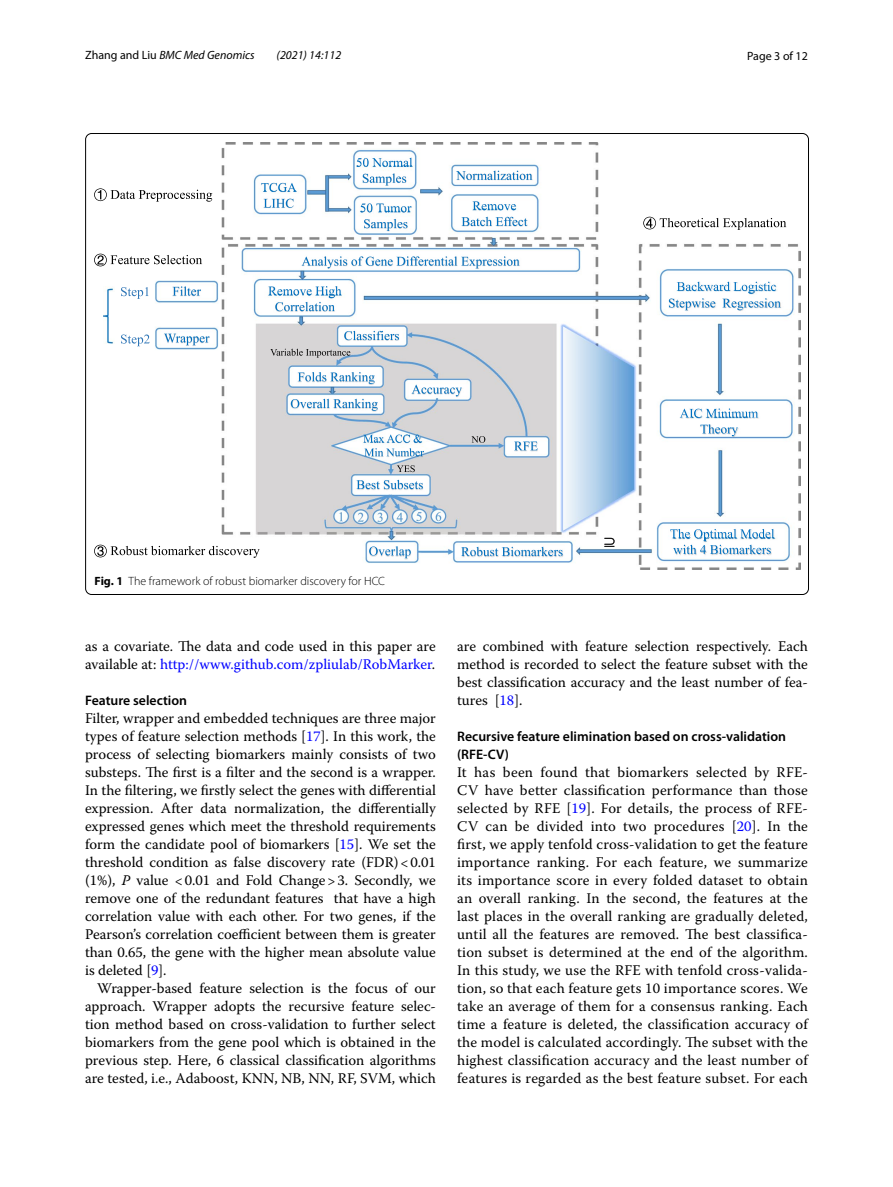
<style>
.page{position:relative;width:893px;height:1187px;background:#fff}
.page>*{position:absolute;margin:0;border:0;box-sizing:border-box;transform-origin:0 0}
.t1{font:14.7px/18px "Warnock Pro";color:#000;text-align:justify}
.t2{font:600 13.8px/18px "Myriad Pro";color:#000}
.t3{font:300 12px "Myriad Pro";color:#000}
.t4{font:italic 12px "Myriad Pro";color:#000}
.t5{font:12px "Myriad Pro";color:#000}
.s1{font-style:normal}
.s2{font-weight:700}
.s3{color:#00f}
.s4{font-style:italic}
</style>
<div class="page">
<img style="left:103px;top:142px;width:697px;height:427px">
<svg style="left:261px;top:183px;width:36px;height:9px"></svg>
<svg style="left:264px;top:199px;width:30px;height:9px"></svg>
<svg style="left:357px;top:158px;width:55px;height:9px"></svg>
<svg style="left:363px;top:173px;width:43px;height:12px"></svg>
<svg style="left:456px;top:171px;width:76px;height:9px"></svg>
<svg style="left:302px;top:256px;width:217px;height:12px"></svg>
<svg style="left:344px;top:331px;width:55px;height:9px"></svg>
<svg style="left:412px;top:384px;width:50px;height:12px"></svg>
<svg style="left:298px;top:372px;width:77px;height:12px"></svg>
<svg style="left:514px;top:441px;width:24px;height:9px"></svg>
<svg style="left:356px;top:480px;width:67px;height:9px"></svg>
<svg style="left:94px;top:188px;width:118px;height:14px"></svg>
<svg style="left:360px;top:203px;width:51px;height:9px"></svg>
<svg style="left:364px;top:219px;width:43px;height:12px"></svg>
<svg style="left:473px;top:201px;width:43px;height:9px"></svg>
<svg style="left:462px;top:217px;width:65px;height:9px"></svg>
<svg style="left:680px;top:408px;width:78px;height:10px"></svg>
<svg style="left:700px;top:424px;width:38px;height:12px"></svg>
<svg style="left:669px;top:282px;width:112px;height:28px"></svg>
<svg style="left:268px;top:286px;width:73px;height:25px"></svg>
<svg style="left:94px;top:253px;width:108px;height:13px"></svg>
<svg style="left:121px;top:287px;width:28px;height:12px"></svg>
<svg style="left:121px;top:334px;width:29px;height:12px"></svg>
<svg style="left:643px;top:217px;width:143px;height:13px"></svg>
<svg style="left:270px;top:349px;width:80px;height:8px"></svg>
<svg style="left:291px;top:399px;width:87px;height:12px"></svg>
<svg style="left:363px;top:434px;width:59px;height:8px"></svg>
<svg style="left:364px;top:448px;width:60px;height:8px"></svg>
<svg style="left:670px;top:529px;width:104px;height:25px"></svg>
<svg style="left:369px;top:546px;width:42px;height:12px"></svg>
<svg style="left:461px;top:546px;width:102px;height:10px"></svg>
<svg style="left:604px;top:537px;width:11px;height:10px"></svg>
<svg style="left:397px;top:465px;width:18px;height:7px"></svg>
<svg style="left:471px;top:436px;width:14px;height:7px"></svg>
<svg style="left:94px;top:544px;width:166px;height:14px"></svg>
<svg style="left:173px;top:286px;width:28px;height:10px"></svg>
<svg style="left:164px;top:333px;width:46px;height:12px"></svg>
<p class="t4" style="left:85px;top:48px;width:171px"><span class="s1">Zhang and Liu</span> BMC Med Genomics</p>
<p class="t4" style="left:277px;top:48px;width:66px">(2021) 14:112</p>
<p class="t5" style="left:747px;top:48px;width:62px">Page 3 of 12</p>
<p class="t3" style="left:95px;top:574px;width:292px"><span class="s2">Fig. 1</span> The framework of robust biomarker discovery for HCC</p>
<p class="t1" style="left:85px;top:636px;width:352px">as a covariate. The data and code used in this paper are available at: <span class="s3">http://www.github.com/zpliulab/RobMarker</span>.</p>
<p class="t2" style="left:85px;top:690px;width:104px">Feature selection</p>
<p class="t1" style="left:85px;top:708px;width:352px">Filter, wrapper and embedded techniques are three major types of feature selection methods [<span class="s3">17</span>]. In this work, the process of selecting biomarkers mainly consists of two substeps. The first is a filter and the second is a wrapper.<br>In the filtering, we firstly select the genes with differential expression. After data normalization, the differentially expressed genes which meet the threshold requirements form the candidate pool of biomarkers [<span class="s3">15</span>]. We set the threshold condition as false discovery rate (FDR)&lt;0.01 (1%), <span class="s4">P</span> value &lt;0.01 and Fold Change&gt;3. Secondly, we remove one of the redundant features that have a high correlation value with each other. For two genes, if the Pearson’s correlation coefficient between them is greater than 0.65, the gene with the higher mean absolute value is deleted [<span class="s3">9</span>].</p>
<p class="t1" style="left:85px;top:978px;width:352px;text-indent:12px">Wrapper-based feature selection is the focus of our approach. Wrapper adopts the recursive feature selec&shy;tion method based on cross-validation to further select biomarkers from the gene pool which is obtained in the previous step. Here, 6 classical classification algorithms are tested, i.e., Adaboost, KNN, NB, NN, RF, SVM, which</p>
<p class="t1" style="left:457px;top:636px;width:352px">are combined with feature selection respectively. Each method is recorded to select the feature subset with the best classification accuracy and the least number of fea&shy;tures [<span class="s3">18</span>].</p>
<p class="t2" style="left:457px;top:726px;width:330px">Recursive feature elimination based on cross‑validation (RFE‑CV)</p>
<p class="t1" style="left:457px;top:762px;width:352px">It has been found that biomarkers selected by RFE-CV have better classification performance than those selected by RFE [<span class="s3">19</span>]. For details, the process of RFE-CV can be divided into two procedures [<span class="s3">20</span>]. In the first, we apply tenfold cross-validation to get the feature importance ranking. For each feature, we summarize its importance score in every folded dataset to obtain an overall ranking. In the second, the features at the last places in the overall ranking are gradually deleted, until all the features are removed. The best classifica&shy;tion subset is determined at the end of the algorithm.<br>In this study, we use the RFE with tenfold cross-valida&shy;tion, so that each feature gets 10 importance scores. We take an average of them for a consensus ranking. Each time a feature is deleted, the classification accuracy of the model is calculated accordingly. The subset with the highest classification accuracy and the least number of features is regarded as the best feature subset. For each</p>
</div>
